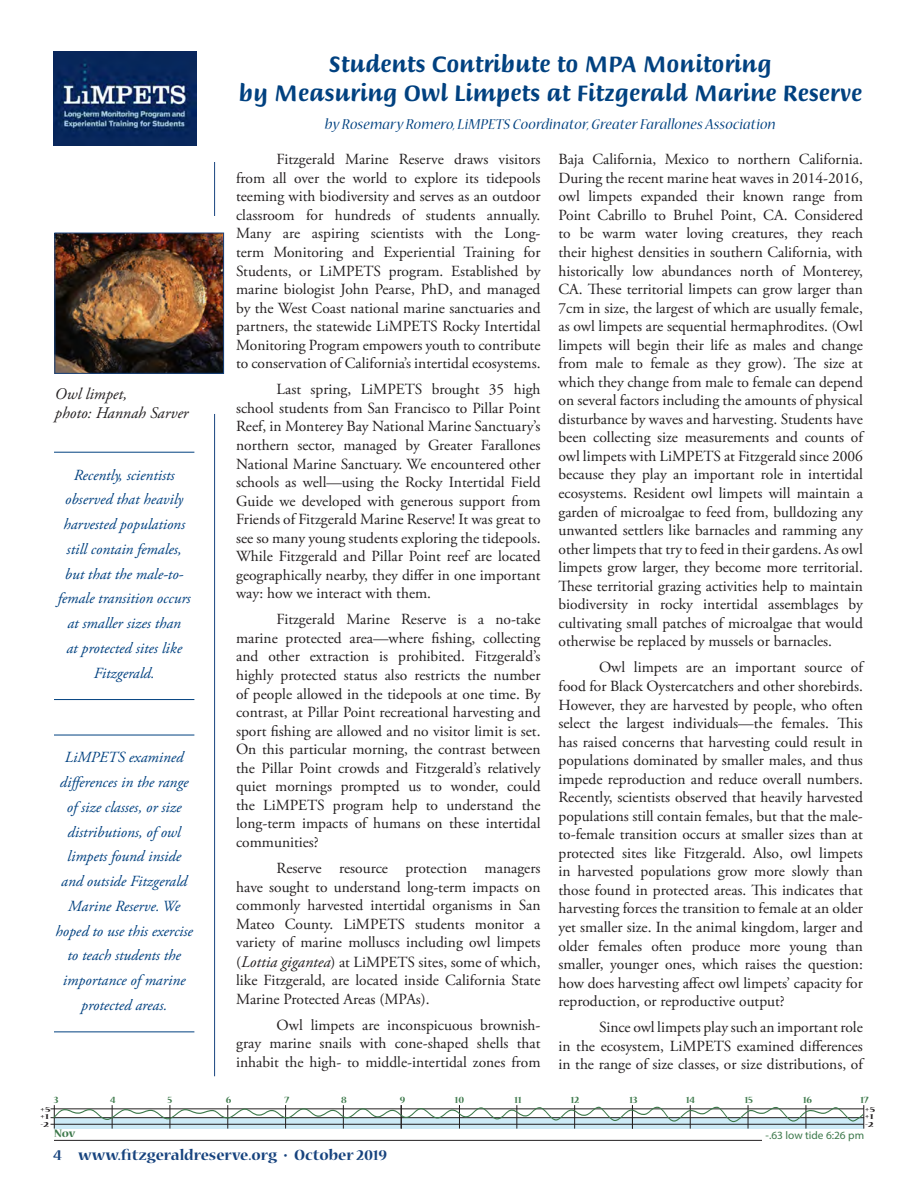
<style>
.page{position:relative;width:918px;height:1188px;background:#fff}
.page>*{position:absolute;margin:0;border:0;box-sizing:border-box;transform-origin:0 0}
.A1_STORY_HEADER_-_Br{font:24px/28.8px "Briem Script MM 553";color:#014180;text-align:center;scale:.95 1}
.t1{font:700 16.5px "Nueva Std";color:#17437e}
.A2_BYLINE{font:italic 16.2px "Nueva Std";letter-spacing:.01em;color:#014180}
.A4_CAPTION{font:italic 16.2px/19.5px "Adobe Garamond Pro";color:#231f20}
.A3_BODY_TEXT_10_3{font:15.45px/18.6px "Adobe Garamond Pro";color:#231f20;text-align:justify}
.A5_PULL_QUOTE_10_3{font:italic 15.45px/24.8px "Adobe Garamond Pro";color:#014180;text-align:center}
.C-Tides_months{font:700 12.15px "Nueva Std";color:#3d794b;scale:1.05 1}
.C-tides-lowest-pg-bo{font:11.1px "Myriad Pro";color:#3d794b}
.C-Tides_dates{font:700 10.5px "Nueva Std";color:#3d794b}
.t2{font:700 8.4px "Nueva Std";color:#231f20;scale:1.43 1}
.s1{font-style:italic;font-size:16.2px}
</style>
<div class="page">
<hr style="left:54px;top:1140px;width:810px;height:1px;background:#231f20">
<img style="left:57px;top:235px;width:165px;height:137px">
<div style="left:55px;top:233px;width:169px;height:141px;border:1px solid #17437e"></div>
<img style="left:53px;top:51px;width:144px;height:95px">
<hr style="left:214px;top:414px;width:1px;height:662px;background:#17437e">
<hr style="left:214px;top:162px;width:1px;height:54px;background:#17437e">
<hr style="left:54px;top:452px;width:140px;height:1px;background:#014180">
<hr style="left:54px;top:699px;width:140px;height:1px;background:#014180">
<hr style="left:54px;top:735px;width:140px;height:1px;background:#014180">
<hr style="left:54px;top:1032px;width:140px;height:1px;background:#014180">
<div style="left:762px;top:1129px;width:106px;height:16px;background:#fff"></div>
<hr style="left:51px;top:1109px;width:813px;height:1px;background:#231f20">
<hr style="left:51px;top:1117px;width:813px;height:1px;background:#231f20">
<hr style="left:51px;top:1124px;width:813px;height:1px;background:#231f20">
<svg style="left:52px;top:1105px;width:813px;height:24px"></svg>
<p class="A4_CAPTION" style="left:55px;top:384px;width:135px">Owl limpet,<br>photo: Hannah Sarver</p>
<p class="A5_PULL_QUOTE_10_3" style="left:58px;top:463px;width:134px">Recently, scientists observed that heavily harvested populations still contain females, but that the male-to&shy;female transition occurs at smaller sizes than<br>at protected sites like<br>Fitzgerald.</p>
<p class="A5_PULL_QUOTE_10_3" style="left:55px;top:746px;width:139px">LiMPETS examined differences in the range of size classes, or size distributions, of owl limpets found inside and outside Fitzgerald<br>Marine Reserve. We hoped to use this exercise to teach students the importance of marine protected areas.</p>
<p class="A1_STORY_HEADER_-_Br" style="left:239px;top:50px;width:658px">Students Contribute to MPA Monitoring<br>by Measuring Owl Limpets at Fitzgerald Marine Reserve</p>
<p class="A2_BYLINE" style="left:325px;top:117px;width:452px">by Rosemary Romero, LiMPETS Coordinator, Greater Farallones Association</p>
<p class="A3_BODY_TEXT_10_3" style="left:236px;top:151px;width:306px;text-indent:40px">Fitzgerald Marine Reserve draws visitors from all over the world to explore its tidepools teeming with biodiversity and serves as an outdoor classroom for hundreds of students annually.<br>Many are aspiring scientists with the Long&shy;term Monitoring and Experiential Training for Students, or LiMPETS program. Established by marine biologist John Pearse, PhD, and managed by the West Coast national marine sanctuaries and partners, the statewide LiMPETS Rocky Intertidal Monitoring Program empowers youth to contribute to conservation of California’s intertidal ecosystems.</p>
<p class="A3_BODY_TEXT_10_3" style="left:236px;top:381px;width:306px;text-indent:40px">Last spring, LiMPETS brought 35 high school students from San Francisco to Pillar Point Reef, in Monterey Bay National Marine Sanctuary’s northern sector, managed by Greater Farallones National Marine Sanctuary. We encountered other schools as well—using the Rocky Intertidal Field Guide we developed with generous support from Friends of Fitzgerald Marine Reserve! It was great to see so many young students exploring the tidepools.<br>While Fitzgerald and Pillar Point reef are located geographically nearby, they differ in one important way: how we interact with them.</p>
<p class="A3_BODY_TEXT_10_3" style="left:236px;top:611px;width:306px;text-indent:40px">Fitzgerald Marine Reserve is a no-take marine protected area—where fishing, collecting and other extraction is prohibited. Fitzgerald’s highly protected status also restricts the number of people allowed in the tidepools at one time. By contrast, at Pillar Point recreational harvesting and sport fishing are allowed and no visitor limit is set.<br>On this particular morning, the contrast between the Pillar Point crowds and Fitzgerald’s relatively quiet mornings prompted us to wonder, could the LiMPETS program help to understand the long-term impacts of humans on these intertidal communities?</p>
<p class="A3_BODY_TEXT_10_3" style="left:236px;top:859px;width:306px;text-indent:41px">Reserve resource protection managers have sought to understand long-term impacts on commonly harvested intertidal organisms in San Mateo County. LiMPETS students monitor a variety of marine molluscs including owl limpets (<span class="s1">Lottia gigantea</span>) at LiMPETS sites, some of which, like Fitzgerald, are located inside California State Marine Protected Areas (MPAs).</p>
<p class="A3_BODY_TEXT_10_3" style="left:236px;top:1016px;width:306px;text-indent:40px">Owl limpets are inconspicuous brownish&shy;gray marine snails with cone-shaped shells that inhabit the high- to middle-intertidal zones from</p>
<p class="A3_BODY_TEXT_10_3" style="left:559px;top:151px;width:306px">Baja California, Mexico to northern California.<br>During the recent marine heat waves in 2014-2016, owl limpets expanded their known range from Point Cabrillo to Bruhel Point, CA. Considered to be warm water loving creatures, they reach their highest densities in southern California, with historically low abundances north of Monterey, CA. These territorial limpets can grow larger than 7cm in size, the largest of which are usually female, as owl limpets are sequential hermaphrodites. (Owl limpets will begin their life as males and change from male to female as they grow). The size at which they change from male to female can depend on several factors including the amounts of physical disturbance by waves and harvesting. Students have been collecting size measurements and counts of owl limpets with LiMPETS at Fitzgerald since 2006 because they play an important role in intertidal ecosystems. Resident owl limpets will maintain a garden of microalgae to feed from, bulldozing any unwanted settlers like barnacles and ramming any other limpets that try to feed in their gardens. As owl limpets grow larger, they become more territorial.<br>These territorial grazing activities help to maintain biodiversity in rocky intertidal assemblages by cultivating small patches of microalgae that would otherwise be replaced by mussels or barnacles.</p>
<p class="A3_BODY_TEXT_10_3" style="left:559px;top:659px;width:306px;text-indent:40px">Owl limpets are an important source of food for Black Oystercatchers and other shorebirds.<br>However, they are harvested by people, who often select the largest individuals—the females. This has raised concerns that harvesting could result in populations dominated by smaller males, and thus impede reproduction and reduce overall numbers.<br>Recently, scientists observed that heavily harvested populations still contain females, but that the male&shy;to-female transition occurs at smaller sizes than at protected sites like Fitzgerald. Also, owl limpets in harvested populations grow more slowly than those found in protected areas. This indicates that harvesting forces the transition to female at an older yet smaller size. In the animal kingdom, larger and older females often produce more young than smaller, younger ones, which raises the question: how does harvesting affect owl limpets’ capacity for reproduction, or reproductive output?</p>
<p class="A3_BODY_TEXT_10_3" style="left:559px;top:1019px;width:306px;text-indent:40px">Since owl limpets play such an important role in the ecosystem, LiMPETS examined differences in the range of size classes, or size distributions, of</p>
<p class="C-Tides_dates" style="left:54px;top:1095px;width:6px">3</p>
<p class="C-Tides_dates" style="left:110px;top:1095px;width:7px">4</p>
<p class="C-Tides_dates" style="left:168px;top:1095px;width:6px">5</p>
<p class="C-Tides_dates" style="left:226px;top:1095px;width:7px">6</p>
<p class="C-Tides_dates" style="left:285px;top:1095px;width:6px">7</p>
<p class="C-Tides_dates" style="left:341px;top:1095px;width:7px">8</p>
<p class="C-Tides_dates" style="left:400px;top:1095px;width:7px">9</p>
<p class="C-Tides_dates" style="left:455px;top:1095px;width:11px">10</p>
<p class="C-Tides_dates" style="left:515px;top:1095px;width:9px">11</p>
<p class="C-Tides_dates" style="left:571px;top:1095px;width:10px">12</p>
<p class="C-Tides_dates" style="left:629px;top:1095px;width:10px">13</p>
<p class="C-Tides_dates" style="left:686px;top:1095px;width:10px">14</p>
<p class="C-Tides_dates" style="left:745px;top:1095px;width:10px">15</p>
<p class="C-Tides_dates" style="left:803px;top:1095px;width:10px">16</p>
<p class="C-Tides_dates" style="left:860px;top:1095px;width:10px">17</p>
<p class="t2" style="left:41px;top:1105px;width:9px">+5</p>
<p class="t2" style="left:865px;top:1105px;width:9px">+5</p>
<p class="t2" style="left:41px;top:1121px;width:7px">-2</p>
<p class="t2" style="left:865px;top:1121px;width:7px">-2</p>
<p class="t2" style="left:41px;top:1113px;width:7px">+1</p>
<p class="t2" style="left:865px;top:1113px;width:7px">+1</p>
<p class="C-Tides_months" style="left:54px;top:1128px;width:22px">Nov</p>
<p class="C-tides-lowest-pg-bo" style="left:766px;top:1128px;width:100px">-.63 low tide 6:26 pm</p>
<p class="t1" style="left:53px;top:1148px;width:335px">4 www.fitzgeraldreserve.org • October 2019</p>
</div>
